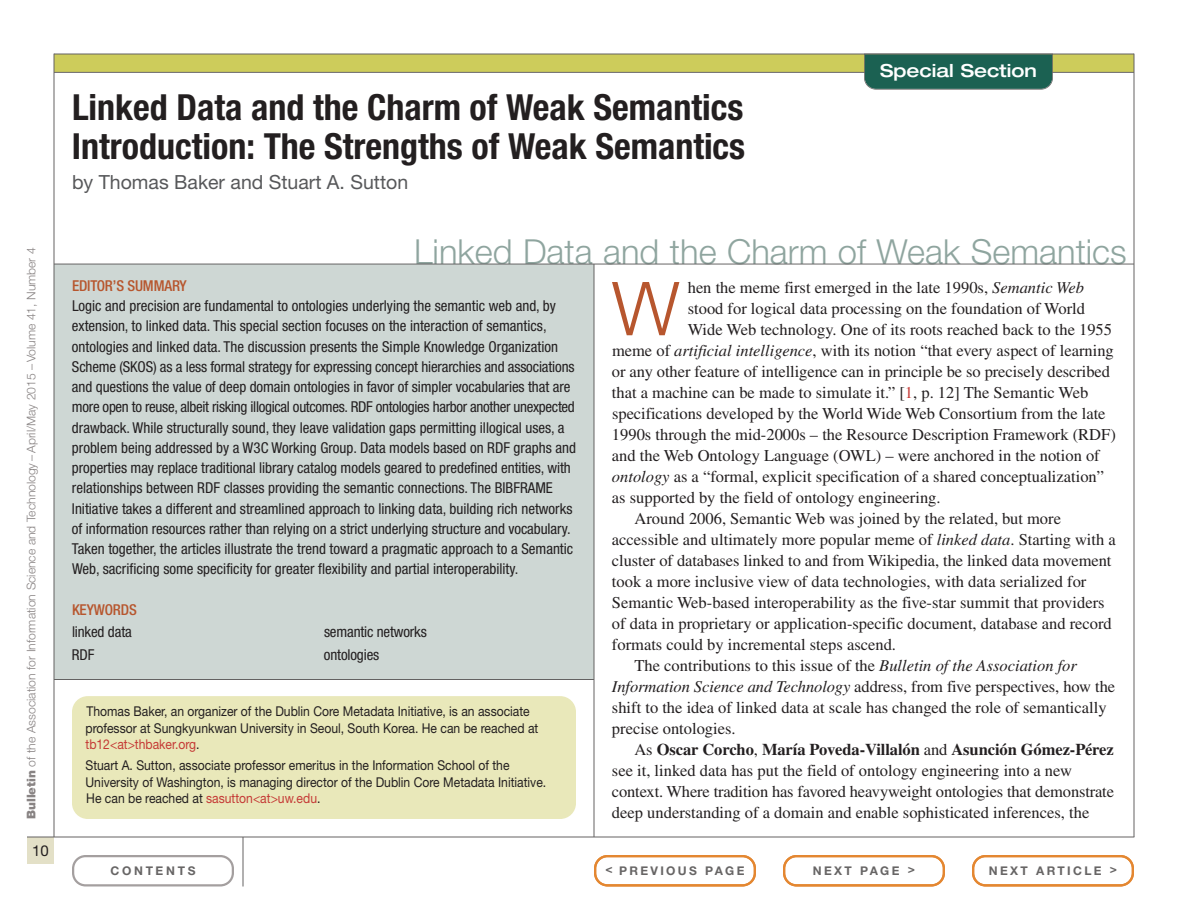
<style>
.page{position:relative;width:1188px;height:918px;background:#fff}
.page>*{position:absolute;margin:0;border:0;box-sizing:border-box;transform-origin:0 0}
.t1{font:300 74.55px "Helvetica Neue LT Std";color:#b7562e}
.t2{font:700 condensed 36px/39px "Helvetica Neue LT Std";color:#231f20}
.t3{font:300 34.5px "Helvetica Neue LT Std";color:#8fa59f}
.t4{font:19.5px "Helvetica Neue LT Std";color:#57585a}
.t5{font:500 expanded 18px "Helvetica Neue LT Std";color:#fff}
.t6{font:16.5px "Times LT Std";color:#231f20}
.t7{font:700 16.5px "Times LT Std";letter-spacing:-.005em;color:#231f20}
.t8{font:condensed 15px/20.2px "Helvetica Neue LT Std";color:#231f20}
.t9{font:500 condensed 15px "Helvetica Neue LT Std";letter-spacing:-.01em;color:#b7562e}
.t10{font:15px "Helvetica Neue LT Std";color:#231f20}
.t11{font:13.5px/16.5px "Helvetica Neue LT Std";color:#231f20;scale:.9 1}
.t12{font:300 12px "Helvetica Neue LT Std";letter-spacing:-.005em;color:#888383}
.t13{font:700 12px "Helvetica Neue LT Std";letter-spacing:.195em;color:#676565}
.t14{font:700 12px "Helvetica Neue LT Std";letter-spacing:.22em;color:#676565}
.s1{font-weight:900}
.s2{color:#c53a36}
.s3{font-style:italic}
.s4{font-weight:400}
</style>
<div class="page">
<div style="left:54px;top:264px;width:540px;height:416px;background:#ced7d4"></div>
<div style="left:27px;top:837px;width:27px;height:27px;background:#e3e0c7"></div>
<div style="left:54px;top:54px;width:1080px;height:18px;background:#cdcc5b"></div>
<hr style="left:54px;top:72px;width:1080px;height:1px;background:#676565">
<hr style="left:27px;top:837px;width:1107px;height:1px;background:#646262">
<hr style="left:54px;top:54px;width:1px;height:783px;background:#646262">
<hr style="left:1134px;top:54px;width:1px;height:783px;background:#646262">
<hr style="left:594px;top:264px;width:1px;height:573px;background:#646262">
<hr style="left:243px;top:837px;width:1px;height:49px;background:#646262">
<svg style="left:72px;top:855px;width:162px;height:31px"></svg>
<hr style="left:54px;top:679px;width:540px;height:1px;background:#646262">
<hr style="left:54px;top:54px;width:1080px;height:1px;background:#646262">
<svg style="left:864px;top:54px;width:189px;height:36px;background:#246556"></svg>
<hr style="left:54px;top:264px;width:1080px;height:1px;background:#676565">
<div style="left:72px;top:696px;width:504px;height:123px;background:#e9e8ba;border-radius:16px"></div>
<svg style="left:783px;top:855px;width:162px;height:31px"></svg>
<svg style="left:972px;top:855px;width:162px;height:31px"></svg>
<svg style="left:594px;top:855px;width:162px;height:31px"></svg>
<p class="t12" style="left:27px;top:819px;width:573px;rotate:-90deg"><span class="s1">Bulletin</span> of the Association for Information Science and Technology – April/May 2015 – Volume 41, Number 4</p>
<p class="t10" style="left:32px;top:845px;width:18px">10</p>
<h2 class="t2" style="left:72px;top:91px;width:675px">Linked Data and the Charm of Weak Semantics<br>Introduction: The Strengths of Weak Semantics</h2>
<p class="t4" style="left:72px;top:175px;width:338px">by Thomas Baker and Stuart A. Sutton</p>
<p class="t5" style="left:880px;top:64px;width:158px">Special Section</p>
<h3 class="t3" style="left:414px;top:239px;width:714px">Linked Data and the Charm of Weak Semantics</h3>
<p class="t9" style="left:72px;top:280px;width:116px">EDITOR’S SUMMARY</p>
<p class="t8" style="left:72px;top:297px;width:505px">Logic and precision are fundamental to ontologies underlying the semantic web and, by extension, to linked data. This special section focuses on the interaction of semantics, ontologies and linked data. The discussion presents the Simple Knowledge Organization Scheme (SKOS) as a less formal strategy for expressing concept hierarchies and associations and questions the value of deep domain ontologies in favor of simpler vocabularies that are more open to reuse, albeit risking illogical outcomes. RDF ontologies harbor another unexpected drawback. While structurally sound, they leave validation gaps permitting illogical uses, a problem being addressed by a W3C Working Group. Data models based on RDF graphs and properties may replace traditional library catalog models geared to predefined entities, with relationships between RDF classes providing the semantic connections. The BIBFRAME Initiative takes a different and streamlined approach to linking data, building rich networks of information resources rather than relying on a strict underlying structure and vocabulary.<br>Taken together, the articles illustrate the trend toward a pragmatic approach to a Semantic Web, sacrificing some specificity for greater flexibility and partial interoperability.</p>
<p class="t9" style="left:72px;top:604px;width:66px">KEYWORDS</p>
<p class="t8" style="left:72px;top:623px;width:61px">linked data</p>
<p class="t8" style="left:324px;top:623px;width:104px">semantic networks</p>
<p class="t8" style="left:72px;top:646px;width:24px">RDF</p>
<p class="t8" style="left:324px;top:646px;width:57px">ontologies</p>
<p class="t11" style="left:86px;top:705px;width:505px">Thomas Baker, an organizer of the Dublin Core Metadata Initiative, is an associate professor at Sungkyunkwan University in Seoul, South Korea. He can be reached at <span class="s2">tb12&lt;at&gt;thbaker.org</span>.</p>
<p class="t11" style="left:86px;top:759px;width:513px">Stuart A. Sutton, associate professor emeritus in the Information School of the<br>University of Washington, is managing director of the Dublin Core Metadata Initiative.<br>He can be reached at <span class="s2">sasutton&lt;at&gt;uw.edu</span>.</p>
<h1 class="t1" style="left:612px;top:282px;width:69px">W</h1>
<p class="t6" style="left:688px;top:282px;width:398px">hen the meme first emerged in the late 1990s, <span class="s3">Semantic Web</span></p>
<p class="t6" style="left:688px;top:303px;width:399px">stood for logical data processing on the foundation of World</p>
<p class="t6" style="left:688px;top:324px;width:426px">Wide Web technology. One of its roots reached back to the 1955</p>
<p class="t6" style="left:612px;top:345px;width:503px">meme of <span class="s3">artificial intelligence</span>, with its notion “that every aspect of learning</p>
<p class="t6" style="left:612px;top:366px;width:500px">or any other feature of intelligence can in principle be so precisely described</p>
<p class="t6" style="left:612px;top:387px;width:478px">that a machine can be made to simulate it.” [<span class="s2">1</span>, p. 12] The Semantic Web</p>
<p class="t6" style="left:612px;top:408px;width:495px">specifications developed by the World Wide Web Consortium from the late</p>
<p class="t6" style="left:612px;top:429px;width:505px">1990s through the mid-2000s – the Resource Description Framework (RDF)</p>
<p class="t6" style="left:612px;top:450px;width:489px">and the Web Ontology Language (OWL) – were anchored in the notion of</p>
<p class="t6" style="left:612px;top:471px;width:494px"><span class="s3">ontology</span> as a “formal, explicit specification of a shared conceptualization”</p>
<p class="t6" style="left:612px;top:492px;width:330px">as supported by the field of ontology engineering.</p>
<p class="t6" style="left:634px;top:513px;width:428px">Around 2006, Semantic Web was joined by the related, but more</p>
<p class="t6" style="left:612px;top:534px;width:505px">accessible and ultimately more popular meme of <span class="s3">linked data</span>. Starting with a</p>
<p class="t6" style="left:612px;top:555px;width:501px">cluster of databases linked to and from Wikipedia, the linked data movement</p>
<p class="t6" style="left:612px;top:576px;width:476px">took a more inclusive view of data technologies, with data serialized for</p>
<p class="t6" style="left:612px;top:597px;width:494px">Semantic Web-based interoperability as the five-star summit that providers</p>
<p class="t6" style="left:612px;top:618px;width:501px">of data in proprietary or application-specific document, database and record</p>
<p class="t6" style="left:612px;top:639px;width:286px">formats could by incremental steps ascend.</p>
<p class="t6" style="left:634px;top:660px;width:444px">The contributions to this issue of the <span class="s3">Bulletin of the Association for</span></p>
<p class="t6" style="left:612px;top:681px;width:505px"><span class="s3">Information Science and Technology</span> address, from five perspectives, how the</p>
<p class="t6" style="left:612px;top:702px;width:496px">shift to the idea of linked data at scale has changed the role of semantically</p>
<p class="t6" style="left:612px;top:723px;width:125px">precise ontologies.</p>
<p class="t7" style="left:634px;top:744px;width:481px"><span class="s4">As</span> Oscar Corcho<span class="s4">,</span> María Poveda-Villalón <span class="s4">and</span> Asunción Gómez-Pérez</p>
<p class="t6" style="left:612px;top:765px;width:462px">see it, linked data has put the field of ontology engineering into a new</p>
<p class="t6" style="left:612px;top:786px;width:504px">context. Where tradition has favored heavyweight ontologies that demonstrate</p>
<p class="t6" style="left:612px;top:807px;width:479px">deep understanding of a domain and enable sophisticated inferences, the</p>
<p class="t14" style="left:111px;top:866px;width:86px">CONTENTS</p>
<p class="t13" style="left:606px;top:866px;width:140px">&lt; PREVIOUS PAGE</p>
<p class="t13" style="left:813px;top:866px;width:104px">NEXT PAGE &gt;</p>
<p class="t13" style="left:989px;top:866px;width:130px">NEXT ARTICLE &gt;</p>
</div>
